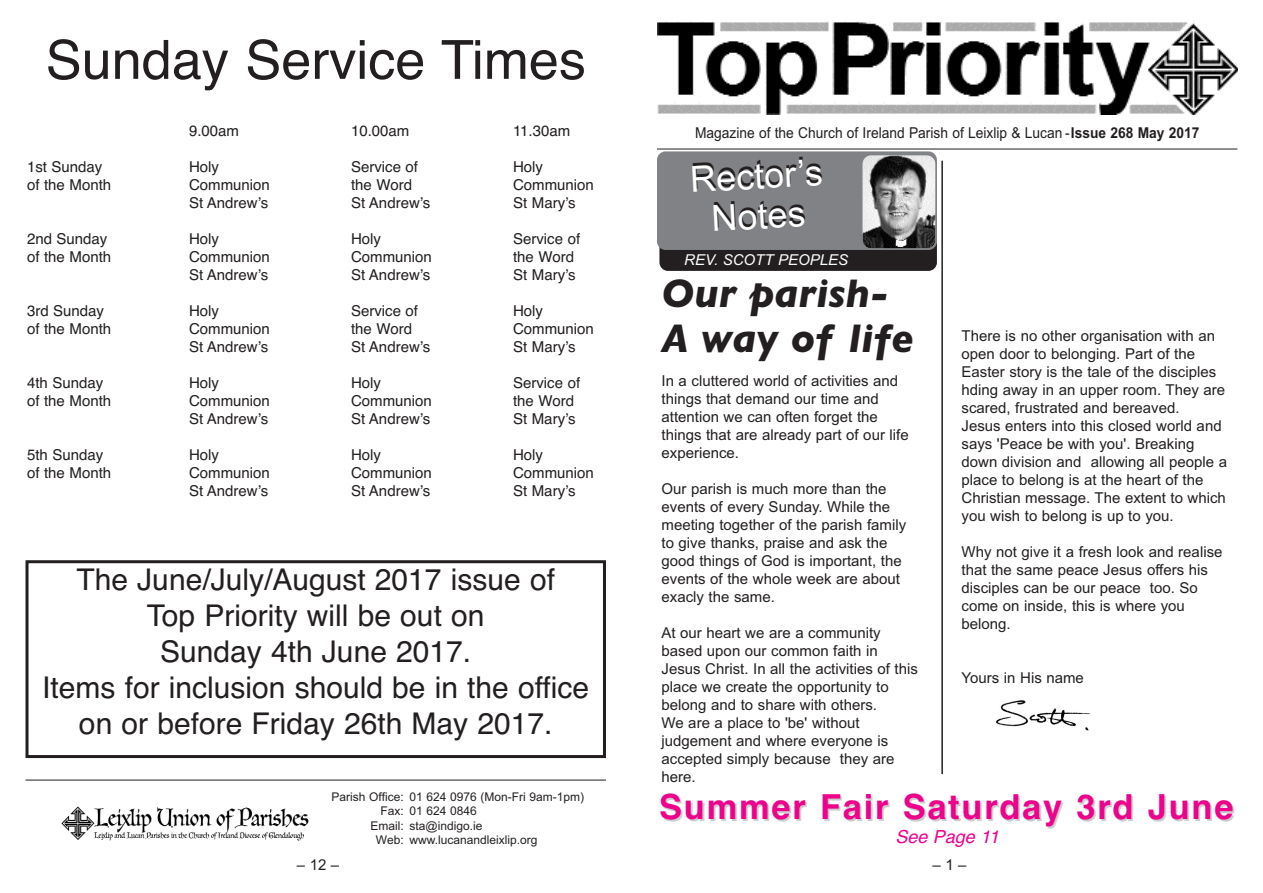
<style>
.page{position:relative;width:1263px;height:893px;background:#fff}
.page>*{position:absolute;margin:0;border:0;box-sizing:border-box;transform-origin:0 0}
.t1{font:54px "Helvetica";color:#231f20}
.t2{font:italic 700 40.5px/45px "Gill Sans";color:#231f20}
.t3{font:36px/40.5px "Arial";color:#fff;text-align:center}
.t4{font:700 34.5px "Helvetica";letter-spacing:.05em;color:#ed028c}
.t5{font:30px/36px "Helvetica";color:#231f20;text-align:center}
.t6{font:italic 18px "Helvetica";color:#ed028c}
.t7{font:15px/18px "Arial";color:#231f20}
.t8{font:15px "Helvetica";color:#231f20}
.t9{font:15px "Arial";color:#231f20;scale:.92 1}
.t10{font:italic 15px "Arial";color:#fff}
.t11{font:12px "Arial";color:#231f20}
.s1{font-weight:700}
</style>
<div class="page">
<img style="left:61px;top:806px;width:248px;height:35px">
<hr style="left:26px;top:780px;width:580px;height:1px;background:#231f20">
<img style="left:657px;top:21px;width:580px;height:94px">
<hr style="left:657px;top:149px;width:580px;height:1px;background:#231f20">
<div style="left:659px;top:176px;width:278px;height:95px;background:#231f20;border-radius:9px"></div>
<div style="left:657px;top:151px;width:280px;height:99px;background:#808285;border-radius:9px"></div>
<svg style="left:862px;top:154px;width:75px;height:96px;background:#898989"></svg>
<div style="left:26px;top:560px;width:580px;height:198px;border:3px solid #231f20"></div>
<hr style="left:941px;top:161px;width:2px;height:613px;background:#231f20">
<img style="left:996px;top:700px;width:94px;height:31px">
<h1 class="t1" style="left:46px;top:29px;width:542px">Sunday Service Times</h1>
<p class="t8" style="left:189px;top:122px;width:52px">9.00am</p>
<p class="t8" style="left:351px;top:122px;width:60px">10.00am</p>
<p class="t8" style="left:513px;top:122px;width:59px">11.30am</p>
<p class="t8" style="left:27px;top:158px;width:77px">1st Sunday</p>
<p class="t8" style="left:189px;top:158px;width:31px">Holy</p>
<p class="t8" style="left:351px;top:158px;width:69px">Service of</p>
<p class="t8" style="left:513px;top:158px;width:31px">Holy</p>
<p class="t8" style="left:27px;top:176px;width:86px">of the Month</p>
<p class="t8" style="left:189px;top:176px;width:82px">Communion</p>
<p class="t8" style="left:351px;top:176px;width:62px">the Word</p>
<p class="t8" style="left:513px;top:176px;width:82px">Communion</p>
<p class="t8" style="left:189px;top:194px;width:81px">St Andrewʼs</p>
<p class="t8" style="left:351px;top:194px;width:81px">St Andrewʼs</p>
<p class="t8" style="left:513px;top:194px;width:64px">St Maryʼs</p>
<p class="t8" style="left:27px;top:230px;width:82px">2nd Sunday</p>
<p class="t8" style="left:189px;top:230px;width:31px">Holy</p>
<p class="t8" style="left:351px;top:230px;width:31px">Holy</p>
<p class="t8" style="left:513px;top:230px;width:69px">Service of</p>
<p class="t8" style="left:27px;top:248px;width:86px">of the Month</p>
<p class="t8" style="left:189px;top:248px;width:82px">Communion</p>
<p class="t8" style="left:351px;top:248px;width:82px">Communion</p>
<p class="t8" style="left:513px;top:248px;width:62px">the Word</p>
<p class="t8" style="left:189px;top:266px;width:81px">St Andrewʼs</p>
<p class="t8" style="left:351px;top:266px;width:81px">St Andrewʼs</p>
<p class="t8" style="left:513px;top:266px;width:64px">St Maryʼs</p>
<p class="t8" style="left:27px;top:302px;width:79px">3rd Sunday</p>
<p class="t8" style="left:189px;top:302px;width:31px">Holy</p>
<p class="t8" style="left:351px;top:302px;width:69px">Service of</p>
<p class="t8" style="left:513px;top:302px;width:31px">Holy</p>
<p class="t8" style="left:27px;top:320px;width:86px">of the Month</p>
<p class="t8" style="left:189px;top:320px;width:82px">Communion</p>
<p class="t8" style="left:351px;top:320px;width:62px">the Word</p>
<p class="t8" style="left:513px;top:320px;width:82px">Communion</p>
<p class="t8" style="left:189px;top:338px;width:81px">St Andrewʼs</p>
<p class="t8" style="left:351px;top:338px;width:81px">St Andrewʼs</p>
<p class="t8" style="left:513px;top:338px;width:64px">St Maryʼs</p>
<p class="t8" style="left:27px;top:374px;width:78px">4th Sunday</p>
<p class="t8" style="left:189px;top:374px;width:31px">Holy</p>
<p class="t8" style="left:351px;top:374px;width:31px">Holy</p>
<p class="t8" style="left:513px;top:374px;width:69px">Service of</p>
<p class="t8" style="left:27px;top:392px;width:86px">of the Month</p>
<p class="t8" style="left:189px;top:392px;width:82px">Communion</p>
<p class="t8" style="left:351px;top:392px;width:82px">Communion</p>
<p class="t8" style="left:513px;top:392px;width:62px">the Word</p>
<p class="t8" style="left:189px;top:410px;width:81px">St Andrewʼs</p>
<p class="t8" style="left:351px;top:410px;width:81px">St Andrewʼs</p>
<p class="t8" style="left:513px;top:410px;width:64px">St Maryʼs</p>
<p class="t8" style="left:27px;top:446px;width:78px">5th Sunday</p>
<p class="t8" style="left:189px;top:446px;width:31px">Holy</p>
<p class="t8" style="left:351px;top:446px;width:31px">Holy</p>
<p class="t8" style="left:513px;top:446px;width:31px">Holy</p>
<p class="t8" style="left:27px;top:464px;width:86px">of the Month</p>
<p class="t8" style="left:189px;top:464px;width:82px">Communion</p>
<p class="t8" style="left:351px;top:464px;width:82px">Communion</p>
<p class="t8" style="left:513px;top:464px;width:82px">Communion</p>
<p class="t8" style="left:189px;top:482px;width:81px">St Andrewʼs</p>
<p class="t8" style="left:351px;top:482px;width:81px">St Andrewʼs</p>
<p class="t8" style="left:513px;top:482px;width:64px">St Maryʼs</p>
<h3 class="t5" style="left:42px;top:562px;width:549px">The June/July/August 2017 issue of<br>Top Priority will be out on<br>Sunday 4th June 2017.<br>Items for inclusion should be in the office on or before Friday 26th May 2017.</h3>
<p class="t11" style="left:332px;top:790px;width:254px">Parish Office: 01 624 0976 (Mon-Fri 9am-1pm)</p>
<p class="t11" style="left:380px;top:804px;width:98px">Fax: 01 624 0846</p>
<p class="t11" style="left:370px;top:818px;width:113px">Email: sta@indigo.ie</p>
<p class="t11" style="left:376px;top:833px;width:163px">Web: www.lucanandleixlip.org</p>
<p class="t9" style="left:695px;top:124px;width:550px">Magazine of the Church of Ireland Parish of Leixlip &amp; Lucan -<span class="s1">Issue 268 May 2017</span></p>
<h3 class="t3" style="left:689px;top:159px;width:134px;rotate:-3deg">Rector’s<br>Notes</h3>
<p class="t10" style="left:684px;top:251px;width:165px">REV. SCOTT PEOPLES</p>
<h2 class="t2" style="left:661px;top:270px;width:254px">Our parish-<br>A way of life</h2>
<p class="t7" style="left:661px;top:372px;width:249px">In a cluttered world of activities and things that demand our time and attention we can often forget the things that are already part of our life experience.</p>
<p class="t7" style="left:661px;top:480px;width:246px">Our parish is much more than the events of every Sunday. While the meeting together of the parish family to give thanks, praise and ask the good things of God is important, the events of the whole week are about exacly the same.</p>
<p class="t7" style="left:661px;top:624px;width:258px">At our heart we are a community based upon our common faith in<br>Jesus Christ. In all the activities of this place we create the opportunity to belong and to share with others.<br>We are a place to 'be' without judgement and where everyone is accepted simply because they are here.</p>
<p class="t7" style="left:961px;top:327px;width:267px">There is no other organisation with an open door to belonging. Part of the Easter story is the tale of the disciples hding away in an upper room. They are scared, frustrated and bereaved.<br>Jesus enters into this closed world and says 'Peace be with you'. Breaking down division and allowing all people a place to belong is at the heart of the Christian message. The extent to which you wish to belong is up to you.</p>
<p class="t7" style="left:961px;top:543px;width:262px">Why not give it a fresh look and realise that the same peace Jesus offers his disciples can be our peace too. So come on inside, this is where you belong.</p>
<p class="t7" style="left:961px;top:669px;width:124px">Yours in His name</p>
<h3 class="t4" style="left:659px;top:787px;width:576px">Summer Fair Saturday 3rd June</h3>
<p class="t6" style="left:895px;top:826px;width:105px">See Page 11</p>
<p class="t7" style="left:297px;top:856px;width:44px">–12–</p>
<p class="t7" style="left:932px;top:856px;width:36px">–1–</p>
</div>
